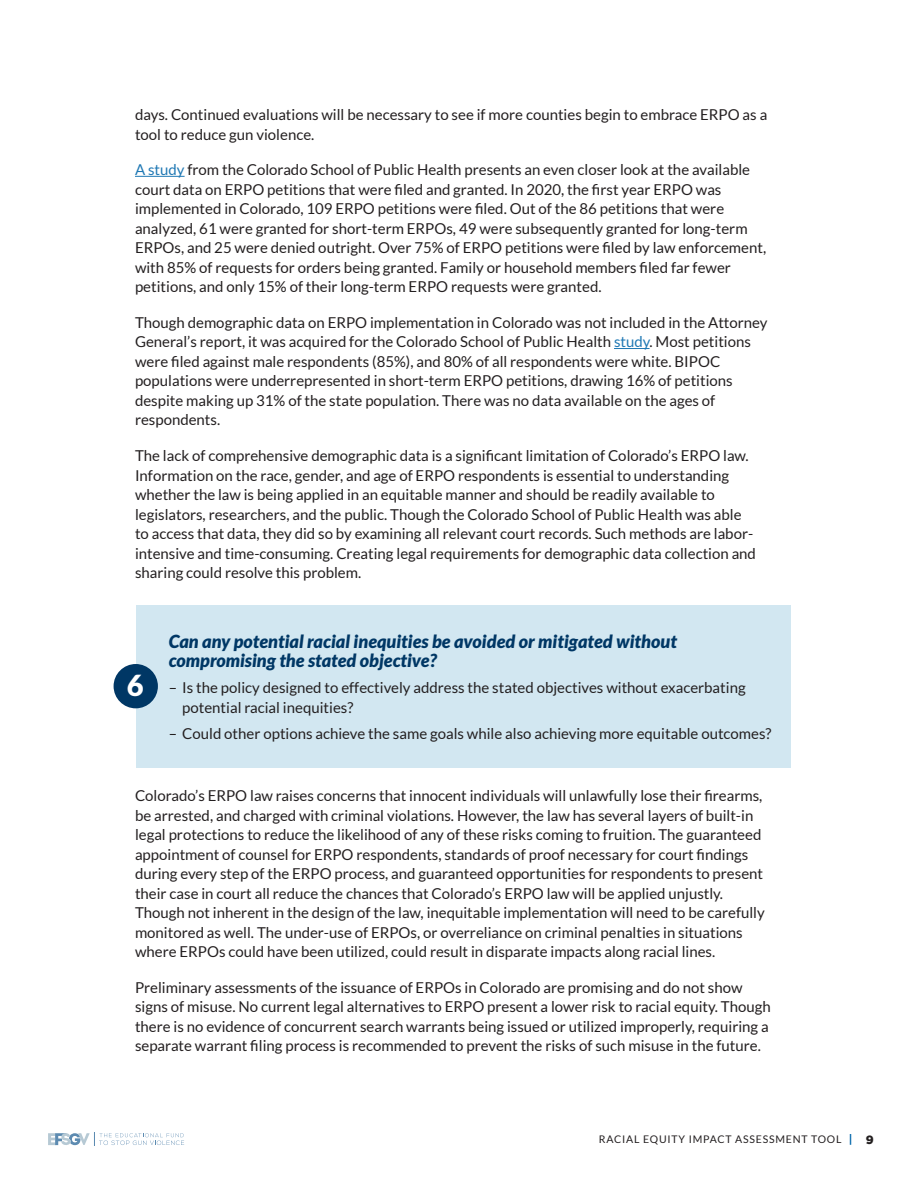
<style>
.page{position:relative;width:918px;height:1188px;background:#fff}
.page>*{position:absolute;margin:0;border:0;box-sizing:border-box;transform-origin:0 0}
.Body{font:900 28.95px "Lato";color:#fff}
.t1{font:italic 900 18px/19.5px "Lato";color:#003765}
.Body-2{font:15px/19.5px "Lato";color:#231f20}
.t2{font:900 12px "Gotham";color:#231f20}
.t3{font:10.5px "Lato";letter-spacing:.075em;color:#231f20}
.s1{color:#1f78b4}
</style>
<div class="page">
<svg style="left:48px;top:1132px;width:136px;height:14px"></svg>
<div style="left:136px;top:605px;width:655px;height:162px;background:#d2e7f1"></div>
<div style="left:114px;top:664px;width:44px;height:44px;background:#003765;border-radius:50%"></div>
<hr style="left:135px;top:176px;width:50px;height:1px;background:#1f78b4">
<hr style="left:614px;top:348px;width:36px;height:1px;background:#1f78b4">
<p class="Body-2" style="left:135px;top:105px;width:634px">days. Continued evaluations will be necessary to see if more counties begin to embrace ERPO as a tool to reduce gun violence.</p>
<p class="Body-2" style="left:135px;top:160px;width:633px"><span class="s1">A study</span> from the Colorado School of Public Health presents an even closer look at the available court data on ERPO petitions that were filed and granted. In 2020, the first year ERPO was implemented in Colorado, 109 ERPO petitions were filed. Out of the 86 petitions that were analyzed, 61 were granted for short-term ERPOs, 49 were subsequently granted for long-term ERPOs, and 25 were denied outright. Over 75% of ERPO petitions were filed by law enforcement, with 85% of requests for orders being granted. Family or household members filed far fewer petitions, and only 15% of their long-term ERPO requests were granted.</p>
<p class="Body-2" style="left:135px;top:313px;width:634px">Though demographic data on ERPO implementation in Colorado was not included in the Attorney General’s report, it was acquired for the Colorado School of Public Health <span class="s1">study</span>. Most petitions were filed against male respondents (85%), and 80% of all respondents were white. BIPOC populations were underrepresented in short-term ERPO petitions, drawing 16% of petitions despite making up 31% of the state population. There was no data available on the ages of respondents.</p>
<p class="Body-2" style="left:135px;top:446px;width:623px">The lack of comprehensive demographic data is a significant limitation of Colorado’s ERPO law.<br>Information on the race, gender, and age of ERPO respondents is essential to understanding whether the law is being applied in an equitable manner and should be readily available to legislators, researchers, and the public. Though the Colorado School of Public Health was able to access that data, they did so by examining all relevant court records. Such methods are labor&shy;intensive and time-consuming. Creating legal requirements for demographic data collection and sharing could resolve this problem.</p>
<p class="Body" style="left:127px;top:668px;width:18px">6</p>
<h3 class="t1" style="left:169px;top:632px;width:510px">Can any potential racial inequities be avoided or mitigated without compromising the stated objective?</h3>
<p class="Body-2" style="left:182px;top:678px;width:565px;text-indent:-14px">– Is the policy designed to effectively address the stated objectives without exacerbating potential racial inequities?</p>
<p class="Body-2" style="left:169px;top:724px;width:604px">– Could other options achieve the same goals while also achieving more equitable outcomes?</p>
<p class="Body-2" style="left:135px;top:786px;width:631px">Colorado’s ERPO law raises concerns that innocent individuals will unlawfully lose their firearms, be arrested, and charged with criminal violations. However, the law has several layers of built-in legal protections to reduce the likelihood of any of these risks coming to fruition. The guaranteed appointment of counsel for ERPO respondents, standards of proof necessary for court findings during every step of the ERPO process, and guaranteed opportunities for respondents to present their case in court all reduce the chances that Colorado’s ERPO law will be applied unjustly.<br>Though not inherent in the design of the law, inequitable implementation will need to be carefully monitored as well. The under-use of ERPOs, or overreliance on criminal penalties in situations where ERPOs could have been utilized, could result in disparate impacts along racial lines.</p>
<p class="Body-2" style="left:135px;top:977px;width:637px">Preliminary assessments of the issuance of ERPOs in Colorado are promising and do not show signs of misuse. No current legal alternatives to ERPO present a lower risk to racial equity. Though there is no evidence of concurrent search warrants being issued or utilized improperly, requiring a separate warrant filing process is recommended to prevent the risks of such misuse in the future.</p>
<p class="t3" style="left:599px;top:1134px;width:244px">RACIAL EQUITY IMPACT ASSESSMENT TOOL</p>
<p class="t2" style="left:866px;top:1132px;width:9px">9</p>
</div>
